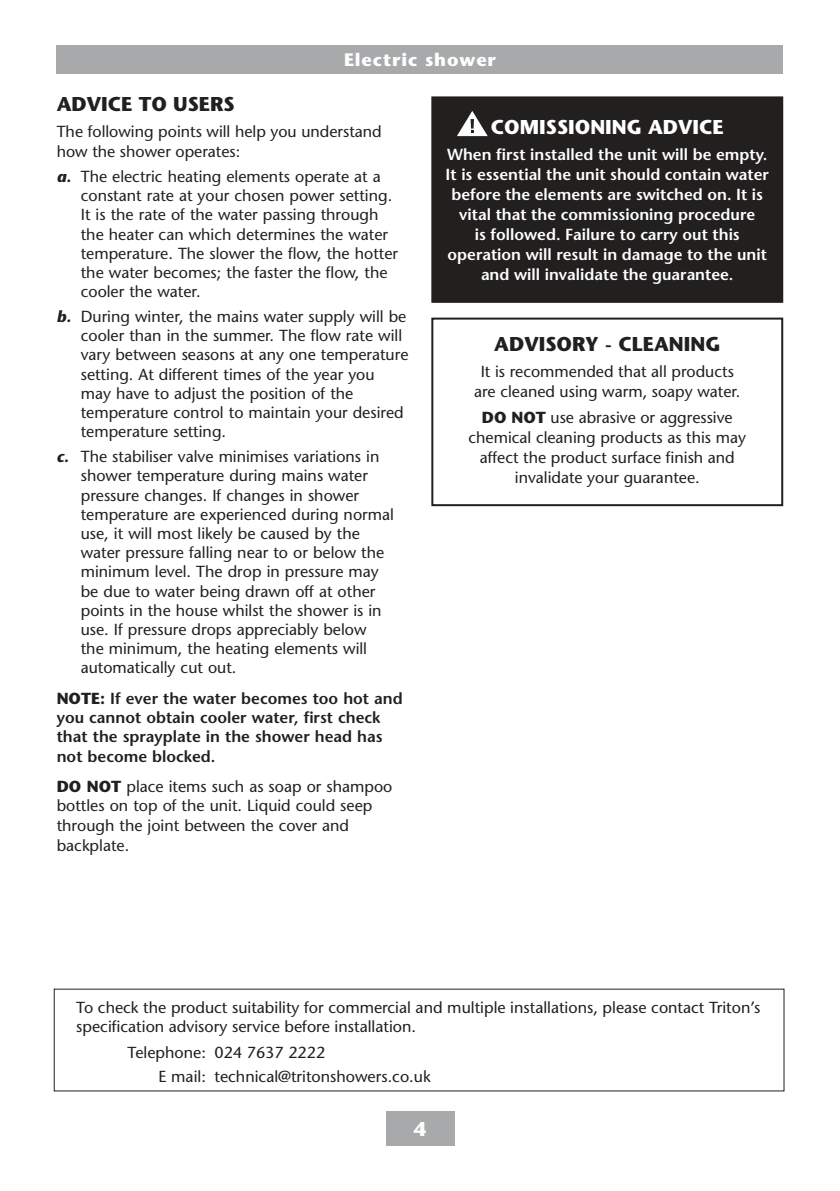
<style>
.page{position:relative;width:840px;height:1191px;background:#fff}
.page>*{position:absolute;margin:0;border:0;box-sizing:border-box;transform-origin:0 0}
.t1{font:700 20px "Stone Sans Std";color:#221f1f}
.t2{font:700 20px "Stone Sans Std";color:#fff}
.t3{font:700 18px "Stone Sans Std";letter-spacing:.05em;color:#fff}
.t4{font:500 16px/19.2px "Stone Sans Std";color:#221f1f}
.t5{font:600 16px/20px "Stone Sans Std";color:#fff;text-align:center}
.t6{font:600 16px/19.2px "Stone Sans Std";color:#221f1f}
.s1{font-weight:700;font-style:italic}
.s2{font-weight:700}
</style>
<div class="page">
<div style="left:386px;top:1111px;width:68px;height:34px;background:#a7a9ab"></div>
<div style="left:57px;top:45px;width:725px;height:29px;background:#a7a9ab"></div>
<div style="left:431px;top:317px;width:351px;height:189px;border:2px solid #221f1f"></div>
<div style="left:432px;top:97px;width:349px;height:205px;background:#221f1f"></div>
<div style="left:431px;top:96px;width:351px;height:207px;border:2px solid #221f1f"></div>
<svg style="left:457px;top:111px;width:31px;height:26px"></svg>
<p class="t3" style="left:344px;top:49px;width:153px">Electric shower</p>
<p class="t1" style="left:57px;top:97px;width:179px">ADVICE TO USERS</p>
<p class="t4" style="left:57px;top:123px;width:326px;line-height:20px">The following points will help you understand how the shower operates:</p>
<p class="t4" style="left:81px;top:168px;width:318px;text-indent:-24px"><span class="s1">a.</span> The electric heating elements operate at a constant rate at your chosen power setting.<br>It is the rate of the water passing through the heater can which determines the water temperature. The slower the flow, the hotter the water becomes; the faster the flow, the cooler the water.</p>
<p class="t4" style="left:81px;top:308px;width:329px;text-indent:-24px"><span class="s1">b.</span> During winter, the mains water supply will be cooler than in the summer. The flow rate will vary between seasons at any one temperature setting. At different times of the year you may have to adjust the position of the temperature control to maintain your desired temperature setting.</p>
<p class="t4" style="left:81px;top:449px;width:314px;text-indent:-24px"><span class="s1">c.</span> The stabiliser valve minimises variations in shower temperature during mains water pressure changes. If changes in shower temperature are experienced during normal use, it will most likely be caused by the water pressure falling near to or below the minimum level. The drop in pressure may be due to water being drawn off at other points in the house whilst the shower is in use. If pressure drops appreciably below<br>the minimum, the heating elements will automatically cut out.</p>
<p class="t6" style="left:57px;top:690px;width:347px"><span class="s2">NOTE:</span> If ever the water becomes too hot and you cannot obtain cooler water, first check that the sprayplate in the shower head has not become blocked.</p>
<p class="t4" style="left:57px;top:778px;width:337px"><span class="s2">DO NOT</span> place items such as soap or shampoo bottles on top of the unit. Liquid could seep through the joint between the cover and backplate.</p>
<p class="t2" style="left:490px;top:119px;width:234px">COMISSIONING ADVICE</p>
<p class="t5" style="left:445px;top:146px;width:325px">When first installed the unit will be empty.<br>It is essential the unit should contain water before the elements are switched on. It is vital that the commissioning procedure<br>is followed. Failure to carry out this operation will result in damage to the unit and will invalidate the guarantee.</p>
<p class="t1" style="left:494px;top:336px;width:227px">ADVISORY - CLEANING</p>
<p class="t4" style="left:474px;top:363px;width:268px;line-height:20px;text-align:center">It is recommended that all products are cleaned using warm, soapy water.</p>
<p class="t4" style="left:468px;top:409px;width:279px;line-height:20px;text-align:center"><span class="s2">DO NOT</span> use abrasive or aggressive chemical cleaning products as this may affect the product surface finish and invalidate your guarantee.</p>
<p class="t4" style="left:76px;top:999px;width:685px">To check the product suitability for commercial and multiple installations, please contact Triton’s specification advisory service before installation.</p>
<p class="t4" style="left:127px;top:1042px;width:80px;line-height:24px;text-align:right">Telephone:<br>E mail:</p>
<p class="t4" style="left:214px;top:1042px;width:217px;line-height:24px">024 7637 2222 technical@tritonshowers.co.uk</p>
<p class="t2" style="left:413px;top:1121px;width:14px">4</p>
</div>
